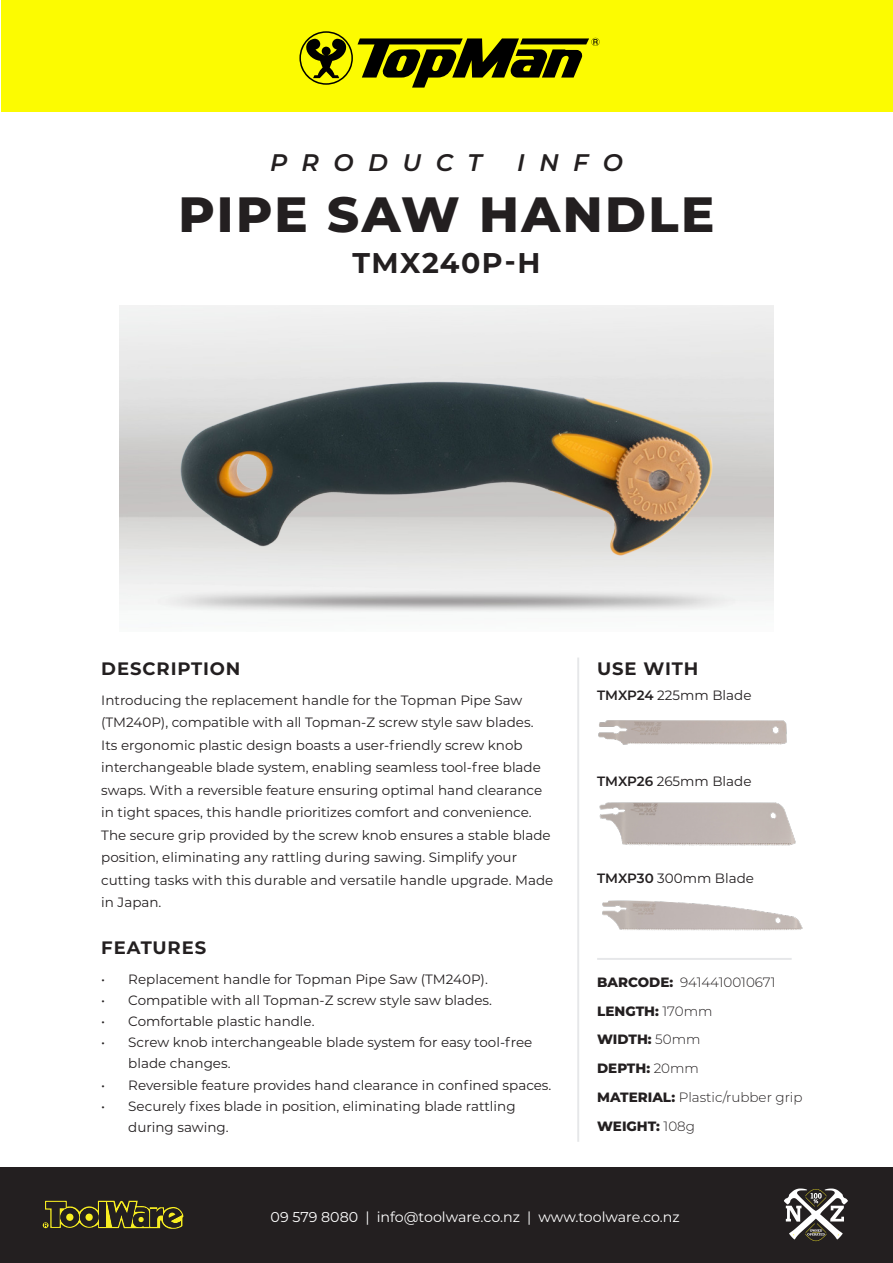
<style>
.page{position:relative;width:893px;height:1263px;background:#fff}
.page>*{position:absolute;margin:0;border:0;box-sizing:border-box;transform-origin:0 0}
.t1{font:800 49.5px "Montserrat";letter-spacing:.05em;color:#231f20}
.t2{font:700 28.5px "Montserrat";letter-spacing:.05em;color:#231f20}
.t3{font:italic 600 24px "Montserrat";letter-spacing:.6em;color:#231f20}
.t4{font:700 18px "Montserrat";letter-spacing:.05em;color:#231f20}
.t5{font:14.25px "Montserrat";color:#fff}
.Body_Text{font:13.5px/22.5px "Montserrat";color:#231f20}
.Specifications{font:300 13.5px "Montserrat";color:#231f20}
.Bullet_Point{font:13.5px "Montserrat";color:#231f20}
.Specifications-2{font:800 13.5px "Montserrat";color:#231f20}
.s1{font-weight:600}
.s2{font-weight:800}
.s3{font-weight:300}
</style>
<div class="page">
<div style="left:0;top:1167px;width:893px;height:96px;background:#231f20"></div>
<svg style="left:43px;top:1200px;width:141px;height:29px"></svg>
<svg style="left:784px;top:1188px;width:64px;height:53px"></svg>
<div style="left:1px;top:1px;width:891px;height:111px;background:#fcfb01"></div>
<svg style="left:299px;top:31px;width:300px;height:57px"></svg>
<hr style="left:577px;top:657px;width:2px;height:485px;background:#e6e7e9">
<img style="left:134px;top:371px;width:625px;height:195px">
<hr style="left:597px;top:958px;width:195px;height:2px;background:#e6e7e9">
<img style="left:598px;top:720px;width:189px;height:25px">
<img style="left:599px;top:802px;width:197px;height:44px">
<img style="left:602px;top:900px;width:201px;height:31px">
<p class="t3" style="left:270px;top:145px;width:213px">PRODUCT</p>
<p class="t3" style="left:517px;top:145px;width:107px">INFO</p>
<p class="t1" style="left:178px;top:178px;width:538px">PIPE SAW HANDLE</p>
<p class="t2" style="left:353px;top:243px;width:189px">TMX240P-H</p>
<p class="t4" style="left:101px;top:656px;width:141px">DESCRIPTION</p>
<p class="Body_Text" style="left:101px;top:688px;width:454px">Introducing the replacement handle for the Topman Pipe Saw (TM240P), compatible with all Topman-Z screw style saw blades.<br>Its ergonomic plastic design boasts a user-friendly screw knob interchangeable blade system, enabling seamless tool-free blade swaps. With a reversible feature ensuring optimal hand clearance in tight spaces, this handle prioritizes comfort and convenience.<br>The secure grip provided by the screw knob ensures a stable blade position, eliminating any rattling during sawing. Simplify your cutting tasks with this durable and versatile handle upgrade. Made in Japan.</p>
<p class="t4" style="left:101px;top:934px;width:106px">FEATURES</p>
<p class="Body_Text" style="left:101px;top:967px;width:388px">• Replacement handle for Topman Pipe Saw (TM240P).</p>
<p class="Body_Text" style="left:101px;top:988px;width:392px">• Compatible with all Topman-Z screw style saw blades.</p>
<p class="Body_Text" style="left:101px;top:1009px;width:215px">• Comfortable plastic handle.</p>
<p class="Body_Text" style="left:128px;top:1031px;width:406px;line-height:21.3px;text-indent:-27px">• Screw knob interchangeable blade system for easy tool-free blade changes.</p>
<p class="Body_Text" style="left:101px;top:1073px;width:452px">• Reversible feature provides hand clearance in confined spaces.</p>
<p class="Body_Text" style="left:128px;top:1095px;width:389px;line-height:21.3px;text-indent:-27px">• Securely fixes blade in position, eliminating blade rattling during sawing.</p>
<p class="t4" style="left:597px;top:656px;width:103px">USE WITH</p>
<p class="Bullet_Point" style="left:597px;top:686px;width:156px"><span class="s1">TMXP24</span> 225mm Blade</p>
<p class="Bullet_Point" style="left:597px;top:772px;width:156px"><span class="s1">TMXP26</span> 265mm Blade</p>
<p class="Bullet_Point" style="left:597px;top:869px;width:158px"><span class="s1">TMXP30</span> 300mm Blade</p>
<p class="Specifications" style="left:597px;top:973px;width:180px"><span class="s2">BARCODE:</span> 9414410010671</p>
<p class="Specifications-2" style="left:597px;top:1001px;width:117px">LENGTH: <span class="s3">170mm</span></p>
<p class="Specifications-2" style="left:597px;top:1030px;width:105px">WIDTH: <span class="s3">50mm</span></p>
<p class="Specifications-2" style="left:597px;top:1058px;width:103px">DEPTH: <span class="s3">20mm</span></p>
<p class="Specifications" style="left:597px;top:1088px;width:207px"><span class="s2">MATERIAL:</span> Plastic/rubber grip</p>
<p class="Specifications-2" style="left:597px;top:1116px;width:99px">WEIGHT: <span class="s3">108g</span></p>
<p class="t5" style="left:271px;top:1207px;width:411px">09 579 8080 | info@toolware.co.nz | www.toolware.co.nz</p>
</div>
